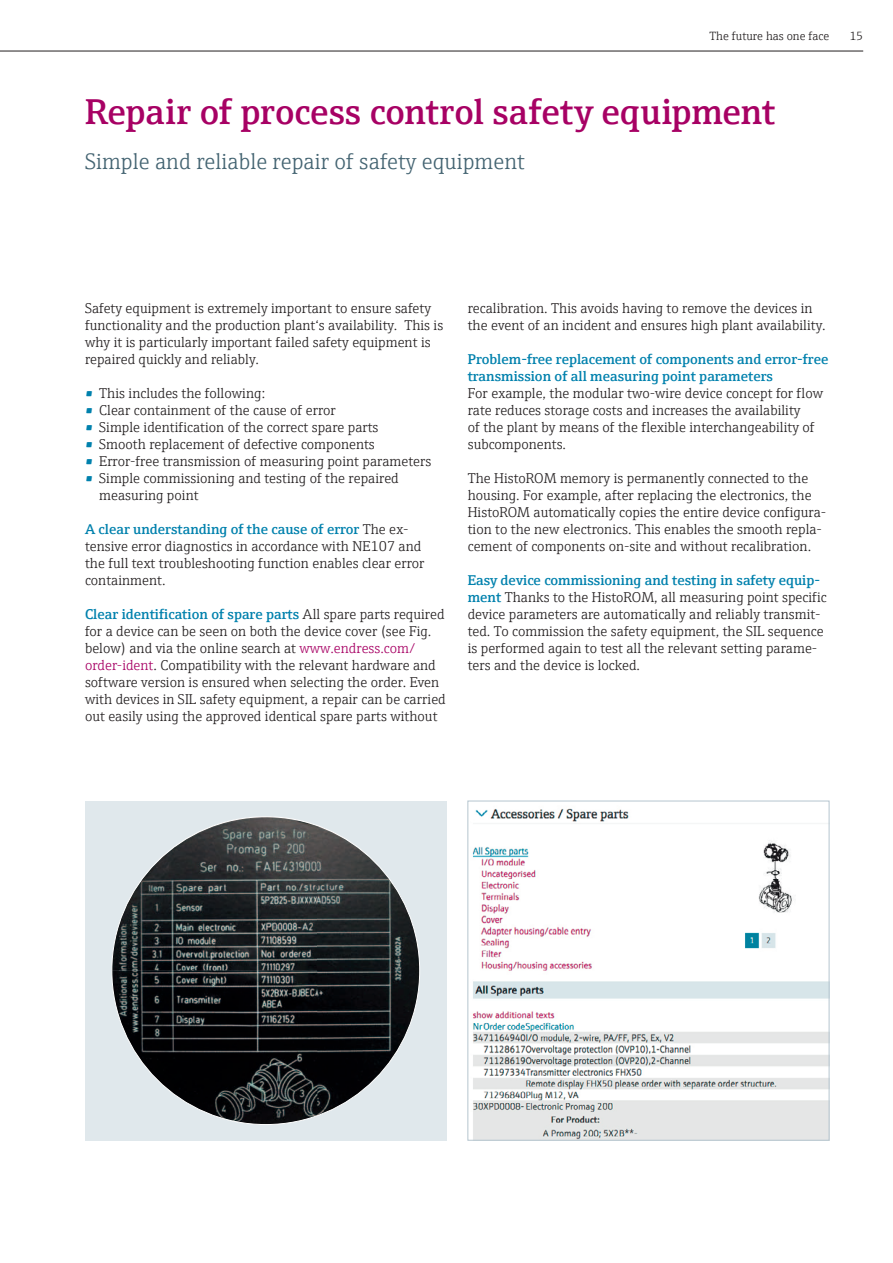
<style>
.page{position:relative;width:893px;height:1263px;background:#fff}
.page>*{position:absolute;margin:0;border:0;box-sizing:border-box;transform-origin:0 0}
.t1{font:600 36px "E+H Serif";color:#a70164}
.t2{font:300 22.5px "E+H Serif";color:#446472}
.t3{font:300 14.25px/17px "E+H Serif";color:#231f20}
.t4{font:600 14.25px/17px "E+H Serif";color:#0081ad}
.t5{font:300 12px "E+H Serif";color:#231f20}
.s1{font-weight:600;color:#0081ad}
.s2{color:#a70164}
</style>
<div class="page">
<div style="left:85px;top:801px;width:361px;height:339px;background:#e0e8ec"></div>
<img style="left:113px;top:818px;width:204px;height:306px">
<img style="left:317px;top:825px;width:103px;height:291px">
<img style="left:472px;top:808px;width:355px;height:330px">
<div style="left:468px;top:801px;width:361px;height:339px;border:1px solid #b5c5cf"></div>
<hr style="left:0;top:51px;width:863px;height:1px;background:#231f20">
<p class="t5" style="left:709px;top:27px;width:121px">The future has one face</p>
<p class="t5" style="left:849px;top:27px;width:15px">15</p>
<h1 class="t1" style="left:85px;top:84px;width:692px">Repair of process control safety equipment</h1>
<h2 class="t2" style="left:85px;top:145px;width:441px">Simple and reliable repair of safety equipment</h2>
<p class="t3" style="left:85px;top:298px;width:360px">Safety equipment is extremely important to ensure safety functionality and the production plant‘s availability. This is why it is particularly important failed safety equipment is repaired quickly and reliably.</p>
<p class="t3" style="left:85px;top:384px;width:181px"><span class="s1">•</span> This includes the following:</p>
<p class="t3" style="left:85px;top:401px;width:252px"><span class="s1">•</span> Clear containment of the cause of error</p>
<p class="t3" style="left:85px;top:418px;width:295px"><span class="s1">•</span> Simple identification of the correct spare parts</p>
<p class="t3" style="left:85px;top:435px;width:291px"><span class="s1">•</span> Smooth replacement of defective components</p>
<p class="t3" style="left:85px;top:452px;width:348px"><span class="s1">•</span> Error-free transmission of measuring point parameters</p>
<p class="t3" style="left:99px;top:469px;width:301px;text-indent:-14px"><span class="s1">•</span> Simple commissioning and testing of the repaired measuring point</p>
<p class="t3" style="left:85px;top:520px;width:341px"><span class="s1">A clear understanding of the cause of error</span> The ex&shy;tensive error diagnostics in accordance with NE107 and the full text troubleshooting function enables clear error containment.</p>
<p class="t3" style="left:85px;top:605px;width:362px"><span class="s1">Clear identification of spare parts</span> All spare parts required for a device can be seen on both the device cover (see Fig. below) and via the online search at <span class="s2">www.endress.com/ order-ident</span>. Compatibility with the relevant hardware and software version is ensured when selecting the order. Even with devices in SIL safety equipment, a repair can be carried out easily using the approved identical spare parts without</p>
<p class="t3" style="left:468px;top:299px;width:359px">recalibration. This avoids having to remove the devices in the event of an incident and ensures high plant availability.</p>
<p class="t4" style="left:468px;top:349px;width:362px">Problem-free replacement of components and error-free transmission of all measuring point parameters</p>
<p class="t3" style="left:468px;top:384px;width:357px">For example, the modular two-wire device concept for flow rate reduces storage costs and increases the availability<br>of the plant by means of the flexible interchangeability of subcomponents.</p>
<p class="t3" style="left:468px;top:469px;width:360px">The HistoROM memory is permanently connected to the housing. For example, after replacing the electronics, the HistoROM automatically copies the entire device configura&shy;tion to the new electronics. This enables the smooth repla&shy;cement of components on-site and without recalibration.</p>
<p class="t3" style="left:468px;top:571px;width:360px"><span class="s1">Easy device commissioning and testing in safety equip&shy;ment</span> Thanks to the HistoROM, all measuring point specific device parameters are automatically and reliably transmit&shy;ted. To commission the safety equipment, the SIL sequence is performed again to test all the relevant setting parame&shy;ters and the device is locked.</p>
</div>
